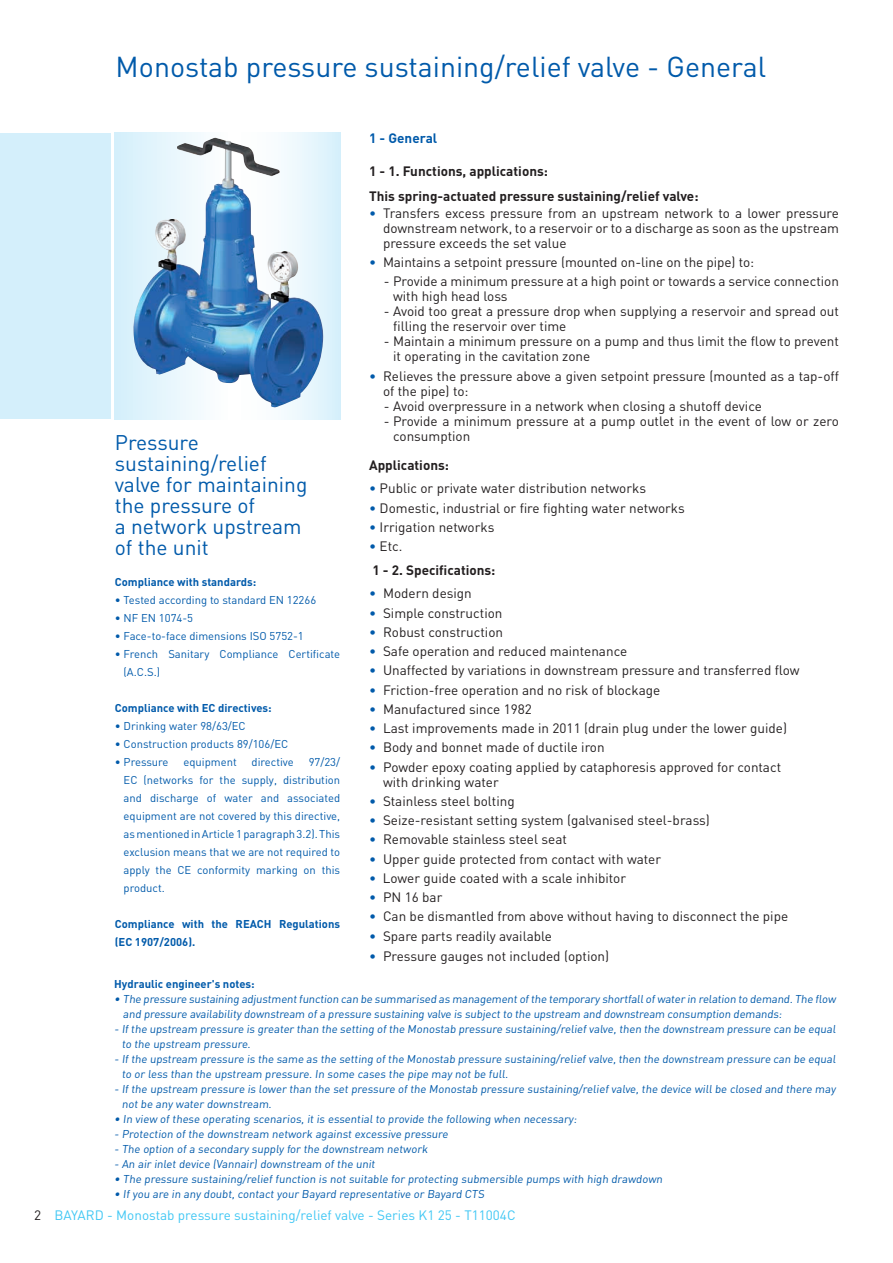
<style>
.page{position:relative;width:893px;height:1263px;background:#fff}
.page>*{position:absolute;margin:0;border:0;box-sizing:border-box;transform-origin:0 0}
.t1{font:28.5px "DIN";color:#015aaa}
.t2{font:21px/21px "DIN";color:#015aaa}
.t3{font:13.5px/15px "DIN";color:#231f20}
.t4{font:700 13.5px "DIN";color:#231f20}
.t5{font:13.5px "DIN";color:#40c7f4}
.t6{font:700 13.5px "DIN";color:#015aaa}
.t7{font:11.25px/18px "DIN";color:#015aaa}
.t8{font:700 11.25px/18px "DIN";color:#015aaa}
.s1{color:#015aaa}
</style>
<div class="page">
<div style="left:0;top:133px;width:111px;height:286px;background:#d4effb"></div>
<svg style="left:115px;top:133px;width:225px;height:286px"></svg>
<img style="left:133px;top:142px;width:191px;height:265px">
<p class="t1" style="left:116px;top:49px;width:652px">Monostab pressure sustaining/relief valve - General</p>
<p class="t6" style="left:369px;top:130px;width:70px">1 - General</p>
<p class="t4" style="left:369px;top:163px;width:180px">1 - 1. Functions, applications:</p>
<p class="t4" style="left:369px;top:188px;width:331px">This spring-actuated pressure sustaining/relief valve:</p>
<p class="t3" style="left:383px;top:205px;width:457px;text-align:justify;text-indent:-14px"><span class="s1">•</span> Transfers excess pressure from an upstream network to a lower pressure downstream network, to a reservoir or to a discharge as soon as the upstream pressure exceeds the set value</p>
<p class="t3" style="left:369px;top:255px;width:387px"><span class="s1">•</span> Maintains a setpoint pressure (mounted on-line on the pipe) to:</p>
<p class="t3" style="left:393px;top:274px;width:447px;text-indent:-9px">- Provide a minimum pressure at a high point or towards a service connection with high head loss</p>
<p class="t3" style="left:393px;top:304px;width:447px;text-indent:-9px">- Avoid too great a pressure drop when supplying a reservoir and spread out filling the reservoir over time</p>
<p class="t3" style="left:393px;top:334px;width:447px;text-indent:-9px">- Maintain a minimum pressure on a pump and thus limit the flow to prevent it operating in the cavitation zone</p>
<p class="t3" style="left:383px;top:368px;width:457px;text-indent:-14px"><span class="s1">•</span> Relieves the pressure above a given setpoint pressure (mounted as a tap-off of the pipe) to:</p>
<p class="t3" style="left:384px;top:398px;width:379px">- Avoid overpressure in a network when closing a shutoff device</p>
<p class="t3" style="left:393px;top:413px;width:447px;text-indent:-9px">- Provide a minimum pressure at a pump outlet in the event of low or zero consumption</p>
<p class="t4" style="left:369px;top:456px;width:81px">Applications:</p>
<p class="t3" style="left:369px;top:481px;width:278px"><span class="s1">•</span> Public or private water distribution networks</p>
<p class="t3" style="left:369px;top:500px;width:317px"><span class="s1">•</span> Domestic, industrial or fire fighting water networks</p>
<p class="t3" style="left:369px;top:519px;width:127px"><span class="s1">•</span> Irrigation networks</p>
<p class="t3" style="left:369px;top:539px;width:35px"><span class="s1">•</span> Etc.</p>
<p class="t4" style="left:372px;top:561px;width:125px">1 - 2. Specifications:</p>
<p class="t3" style="left:369px;top:586px;width:104px"><span class="s1">•</span> Modern design</p>
<p class="t3" style="left:369px;top:605px;width:135px"><span class="s1">•</span> Simple construction</p>
<p class="t3" style="left:369px;top:624px;width:135px"><span class="s1">•</span> Robust construction</p>
<p class="t3" style="left:369px;top:643px;width:260px"><span class="s1">•</span> Safe operation and reduced maintenance</p>
<p class="t3" style="left:369px;top:663px;width:432px"><span class="s1">•</span> Unaffected by variations in downstream pressure and transferred flow</p>
<p class="t3" style="left:369px;top:682px;width:293px"><span class="s1">•</span> Friction-free operation and no risk of blockage</p>
<p class="t3" style="left:369px;top:701px;width:164px"><span class="s1">•</span> Manufactured since 1982</p>
<p class="t3" style="left:369px;top:720px;width:419px"><span class="s1">•</span> Last improvements made in 2011 (drain plug under the lower guide)</p>
<p class="t3" style="left:369px;top:740px;width:237px"><span class="s1">•</span> Body and bonnet made of ductile iron</p>
<p class="t3" style="left:383px;top:759px;width:400px;text-indent:-14px"><span class="s1">•</span> Powder epoxy coating applied by cataphoresis approved for contact with drinking water</p>
<p class="t3" style="left:369px;top:793px;width:147px"><span class="s1">•</span> Stainless steel bolting</p>
<p class="t3" style="left:369px;top:812px;width:342px"><span class="s1">•</span> Seize-resistant setting system (galvanised steel-brass)</p>
<p class="t3" style="left:369px;top:832px;width:199px"><span class="s1">•</span> Removable stainless steel seat</p>
<p class="t3" style="left:369px;top:851px;width:294px"><span class="s1">•</span> Upper guide protected from contact with water</p>
<p class="t3" style="left:369px;top:870px;width:259px"><span class="s1">•</span> Lower guide coated with a scale inhibitor</p>
<p class="t3" style="left:369px;top:889px;width:75px"><span class="s1">•</span> PN 16 bar</p>
<p class="t3" style="left:369px;top:909px;width:421px"><span class="s1">•</span> Can be dismantled from above without having to disconnect the pipe</p>
<p class="t3" style="left:369px;top:928px;width:184px"><span class="s1">•</span> Spare parts readily available</p>
<p class="t3" style="left:369px;top:949px;width:242px"><span class="s1">•</span> Pressure gauges not included (option)</p>
<p class="t2" style="left:115px;top:431px;width:194px">Pressure sustaining/relief valve for maintaining the pressure of<br>a network upstream of the unit</p>
<p class="t8" style="left:115px;top:573px;width:143px">Compliance with standards:</p>
<p class="t7" style="left:115px;top:591px;width:203px">• Tested according to standard EN 12266</p>
<p class="t7" style="left:115px;top:609px;width:80px">• NF EN 1074-5</p>
<p class="t7" style="left:115px;top:627px;width:190px">• Face-to-face dimensions ISO 5752-1</p>
<p class="t7" style="left:124px;top:645px;width:218px;text-indent:-9px">• French Sanitary Compliance Certificate (A.C.S.)</p>
<p class="t8" style="left:115px;top:699px;width:158px">Compliance with EC directives:</p>
<p class="t7" style="left:115px;top:717px;width:132px">• Drinking water 98/63/EC</p>
<p class="t7" style="left:115px;top:735px;width:175px">• Construction products 89/106/EC</p>
<p class="t7" style="left:115px;top:753px;width:55px">• Pressure</p>
<p class="t7" style="left:183px;top:753px;width:55px">equipment</p>
<p class="t7" style="left:252px;top:753px;width:44px">directive</p>
<p class="t7" style="left:124px;top:753px;width:218px;text-align:justify;text-indent:185px">97/23/ EC (networks for the supply, distribution and discharge of water and associated equipment are not covered by this directive, as mentioned in Article 1 paragraph 3.2). This exclusion means that we are not required to apply the CE conformity marking on this product.</p>
<p class="t8" style="left:115px;top:915px;width:227px">Compliance with the REACH Regulations (EC 1907/2006).</p>
<p class="t8" style="left:114px;top:975px;width:142px">Hydraulic engineer's notes:</p>
<p class="t7" style="left:123px;top:991px;width:716px;line-height:15px;text-indent:-9px">• The pressure sustaining adjustment function can be summarised as management of the temporary shortfallof water in relation to demand.The flow and pressure availability downstream of a pressure sustaining valve is subject to the upstream and downstream consumption demands:</p>
<p class="t7" style="left:122px;top:1021px;width:717px;line-height:15px;text-indent:-8px">- If the upstream pressure is greater than the setting of the Monostab pressure sustaining/relief valve, then the downstream pressure can be equal to the upstream pressure.</p>
<p class="t7" style="left:122px;top:1051px;width:717px;line-height:15px;text-indent:-8px">- If the upstream pressure is the same as the setting of the Monostab pressure sustaining/relief valve, then the downstream pressure can be equal to or less than the upstream pressure. In some cases the pipe may not be full.</p>
<p class="t7" style="left:122px;top:1081px;width:717px;line-height:15px;text-indent:-8px">- If the upstream pressure is lower than the set pressure of the Monostab pressure sustaining/relief valve, the device will be closed and there may not be any water downstream.</p>
<p class="t7" style="left:114px;top:1110px;width:466px">• In view of these operating scenarios, it is essential to provide the following when necessary:</p>
<p class="t7" style="left:114px;top:1125px;width:337px">- Protection of the downstream network against excessive pressure</p>
<p class="t7" style="left:114px;top:1140px;width:317px">- The option of a secondary supply for the downstream network</p>
<p class="t7" style="left:114px;top:1155px;width:264px">- An air inlet device (Vannair) downstream of the unit</p>
<p class="t7" style="left:114px;top:1170px;width:551px">• The pressure sustaining/relief function is not suitable for protecting submersible pumps with high drawdown</p>
<p class="t7" style="left:114px;top:1185px;width:373px">• If you are in any doubt, contact your Bayard representative or Bayard CTS</p>
<p class="t3" style="left:34px;top:1208px;width:9px">2</p>
<p class="t5" style="left:54px;top:1207px;width:463px">BAYARD - Monostab pressure sustaining/relief valve - Series K1 25 - T11004C</p>
</div>
